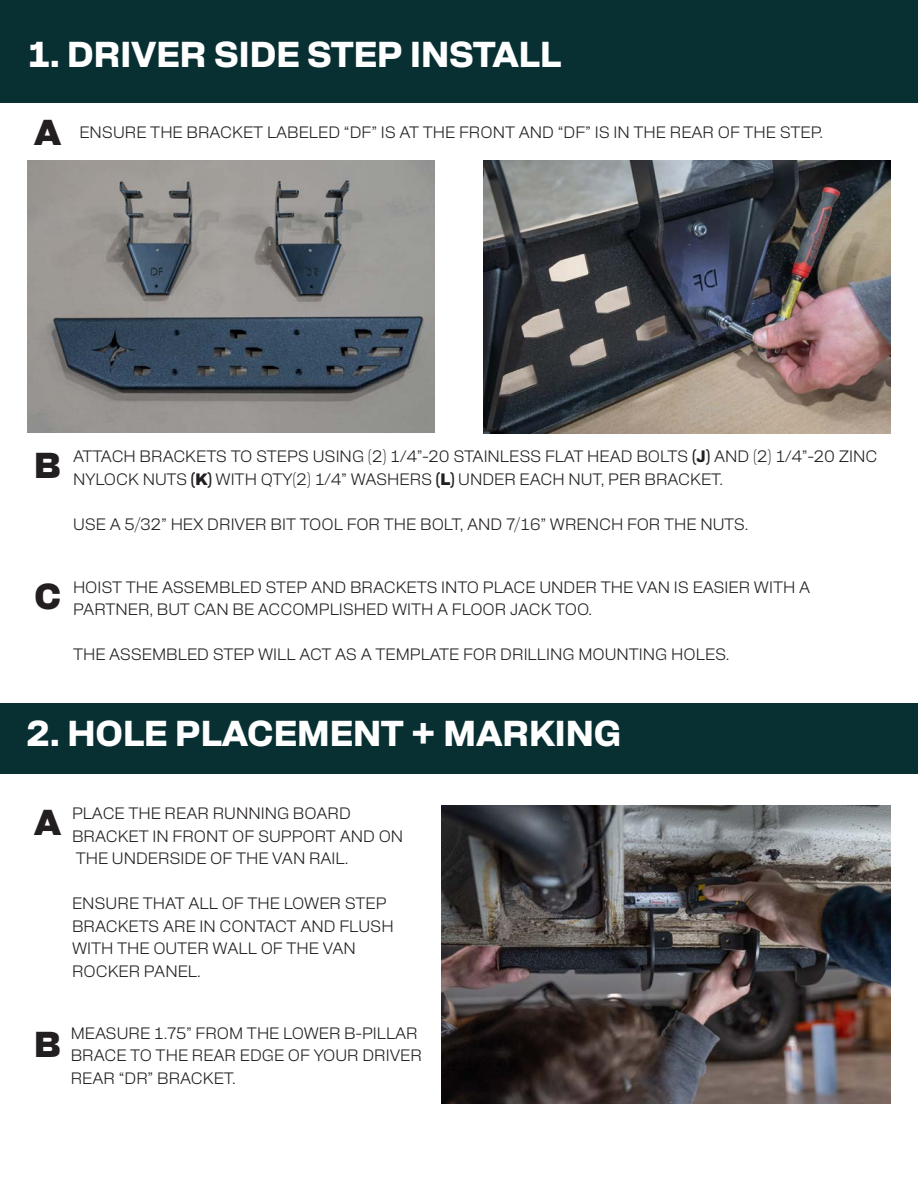
<style>
.page{position:relative;width:918px;height:1188px;background:#fff}
.page>*{position:absolute;margin:0;border:0;box-sizing:border-box;transform-origin:0 0}
.t1{font:800 36px "Alfabet";color:#fff}
.t2{font:900 36px "Alfabet";color:#231f20}
.t3{font:300 16.5px/22.5px "Alfabet";color:#231f20}
.s1{font-weight:900;font-size:36px}
.s2{font-weight:800}
.s3{font-weight:900}
</style>
<div class="page">
<div style="left:0;top:0;width:918px;height:103px;background:#083033"></div>
<img style="left:27px;top:160px;width:408px;height:273px">
<img style="left:483px;top:161px;width:408px;height:272px">
<div style="left:0;top:703px;width:918px;height:70px;background:#083033"></div>
<img style="left:441px;top:806px;width:450px;height:297px">
<h1 class="t1" style="left:27px;top:27px;width:536px">1. DRIVER SIDE STEP INSTALL</h1>
<p class="t3" style="left:34px;top:120px;width:790px"><span class="s1">A</span> ENSURE THE BRACKET LABELED “DF” IS AT THE FRONT AND “DF” IS IN THE REAR OF THE STEP.</p>
<p class="t3" style="left:73px;top:444px;width:806px;text-indent:-39px"><span class="s1">B</span> ATTACH BRACKETS TO STEPS USING (2) 1⁄4”-20 STAINLESS FLAT HEAD BOLTS <span class="s2">(J)</span> AND (2) 1⁄4”-20 ZINC<br>NYLOCK NUTS <span class="s3">(K)</span> WITH QTY(2) 1⁄4” WASHERS <span class="s3">(L)</span> UNDER EACH NUT, PER BRACKET.</p>
<p class="t3" style="left:73px;top:511px;width:677px">USE A 5/32” HEX DRIVER BIT TOOL FOR THE BOLT, AND 7/16” WRENCH FOR THE NUTS.</p>
<p class="t3" style="left:73px;top:575px;width:739px;text-indent:-39px"><span class="s1">C</span> HOIST THE ASSEMBLED STEP AND BRACKETS INTO PLACE UNDER THE VAN IS EASIER WITH A<br>PARTNER, BUT CAN BE ACCOMPLISHED WITH A FLOOR JACK TOO.</p>
<p class="t3" style="left:73px;top:642px;width:658px">THE ASSEMBLED STEP WILL ACT AS A TEMPLATE FOR DRILLING MOUNTING HOLES.</p>
<h1 class="t1" style="left:26px;top:707px;width:597px">2. HOLE PLACEMENT + MARKING</h1>
<p class="t3" style="left:72px;top:801px;width:333px;text-indent:-38px"><span class="s1">A</span> PLACE THE REAR RUNNING BOARD<br>BRACKET IN FRONT OF SUPPORT AND ON<br>THE UNDERSIDE OF THE VAN RAIL.</p>
<p class="t3" style="left:72px;top:891px;width:323px">ENSURE THAT ALL OF THE LOWER STEP<br>BRACKETS ARE IN CONTACT AND FLUSH<br>WITH THE OUTER WALL OF THE VAN<br>ROCKER PANEL.</p>
<h1 class="t2" style="left:34px;top:1017px;width:29px">B</h1>
<p class="t3" style="left:71px;top:1020px;width:353px">MEASURE 1.75” FROM THE LOWER B-PILLAR<br>BRACE TO THE REAR EDGE OF YOUR DRIVER<br>REAR “DR” BRACKET.</p>
</div>
